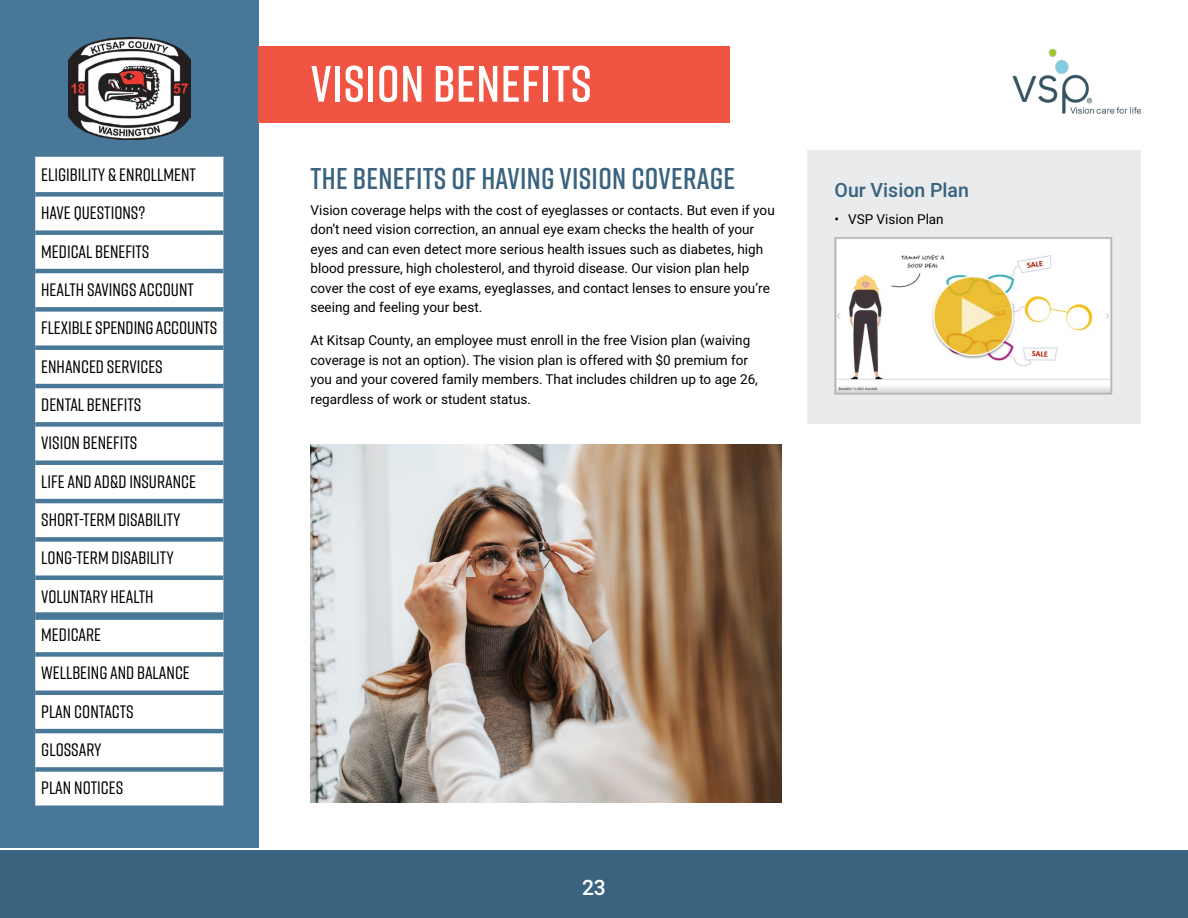
<style>
.page{position:relative;width:1188px;height:918px;background:#fff}
.page>*{position:absolute;margin:0;border:0;box-sizing:border-box;transform-origin:0 0}
.t1{font:600 51px "Rift";letter-spacing:.01em;color:#fff}
.t2{font:600 30px "Rift";letter-spacing:.01em;color:#3a6380}
.t3{font:500 21px "Heebo";color:#fff}
.t4{font:500 19.5px "Heebo";color:#3a6380}
.t5{font:500 18px/38.4px "Rift";color:#000}
.t6{font:13.5px/19.5px "Heebo";color:#000}
</style>
<div class="page">
<div style="left:0;top:0;width:259px;height:848px;background:#497798"></div>
<div style="left:35px;top:157px;width:188px;height:649px;background:#fff"></div>
<div style="left:35px;top:612px;width:188px;height:8px;background:#497798"></div>
<div style="left:35px;top:192px;width:188px;height:5px;background:#497798"></div>
<div style="left:35px;top:230px;width:188px;height:5px;background:#497798"></div>
<hr style="left:35px;top:269px;width:188px;height:4px;background:#497798">
<div style="left:35px;top:307px;width:188px;height:5px;background:#497798"></div>
<div style="left:35px;top:345px;width:188px;height:5px;background:#497798"></div>
<hr style="left:35px;top:384px;width:188px;height:4px;background:#497798">
<div style="left:35px;top:422px;width:188px;height:5px;background:#497798"></div>
<div style="left:35px;top:460px;width:188px;height:5px;background:#497798"></div>
<hr style="left:35px;top:499px;width:188px;height:4px;background:#497798">
<div style="left:35px;top:537px;width:188px;height:5px;background:#497798"></div>
<div style="left:35px;top:652px;width:188px;height:5px;background:#497798"></div>
<hr style="left:35px;top:691px;width:188px;height:4px;background:#497798">
<hr style="left:35px;top:729px;width:188px;height:4px;background:#497798">
<div style="left:35px;top:767px;width:188px;height:5px;background:#497798"></div>
<div style="left:35px;top:575px;width:188px;height:5px;background:#497798"></div>
<div style="left:0;top:850px;width:1188px;height:68px;background:#3a6380"></div>
<img style="left:68px;top:38px;width:123px;height:102px">
<div style="left:259px;top:46px;width:471px;height:77px;background:#f05543"></div>
<div style="left:808px;top:150px;width:333px;height:274px;background:#eaebec"></div>
<img style="left:837px;top:240px;width:273px;height:152px">
<div style="left:835px;top:237px;width:277px;height:157px;border:1px solid #b1b4b6"></div>
<img style="left:1012px;top:49px;width:129px;height:65px">
<img style="left:310px;top:444px;width:472px;height:358px">
<p class="t5" style="left:41px;top:155px;width:178px">ELIGIBILITY &amp; ENROLLMENT<br>HAVE QUESTIONS?<br>MEDICAL BENEFITS<br>HEALTH SAVINGS ACCOUNT<br>FLEXIBLE SPENDING ACCOUNTS<br>ENHANCED SERVICES<br>DENTAL BENEFITS<br>VISION BENEFITS<br>LIFE AND AD&amp;D INSURANCE<br>SHORT-TERM DISABILITY<br>LONG-TERM DISABILITY<br>VOLUNTARY HEALTH<br>MEDICARE<br>WELLBEING AND BALANCE<br>PLAN CONTACTS<br>GLOSSARY<br>PLAN NOTICES</p>
<h1 class="t1" style="left:311px;top:48px;width:283px">VISION BENEFITS</h1>
<h2 class="t2" style="left:311px;top:157px;width:426px">THE BENEFITS OF HAVING VISION COVERAGE</h2>
<p class="t6" style="left:310px;top:200px;width:466px">Vision coverage helps with the cost of eyeglasses or contacts. But even if you don’t need vision correction, an annual eye exam checks the health of your eyes and can even detect more serious health issues such as diabetes, high blood pressure, high cholesterol, and thyroid disease. Our vision plan help cover the cost of eye exams, eyeglasses, and contact lenses to ensure you’re seeing and feeling your best.</p>
<p class="t6" style="left:310px;top:331px;width:449px">At Kitsap County, an employee must enroll in the free Vision plan (waiving coverage is not an option). The vision plan is offered with $0 premium for you and your covered family members. That includes children up to age 26, regardless of work or student status.</p>
<h3 class="t4" style="left:835px;top:177px;width:136px">Our Vision Plan</h3>
<p class="t6" style="left:835px;top:209px;width:111px">• VSP Vision Plan</p>
<h3 class="t3" style="left:582px;top:873px;width:25px">23</h3>
</div>
